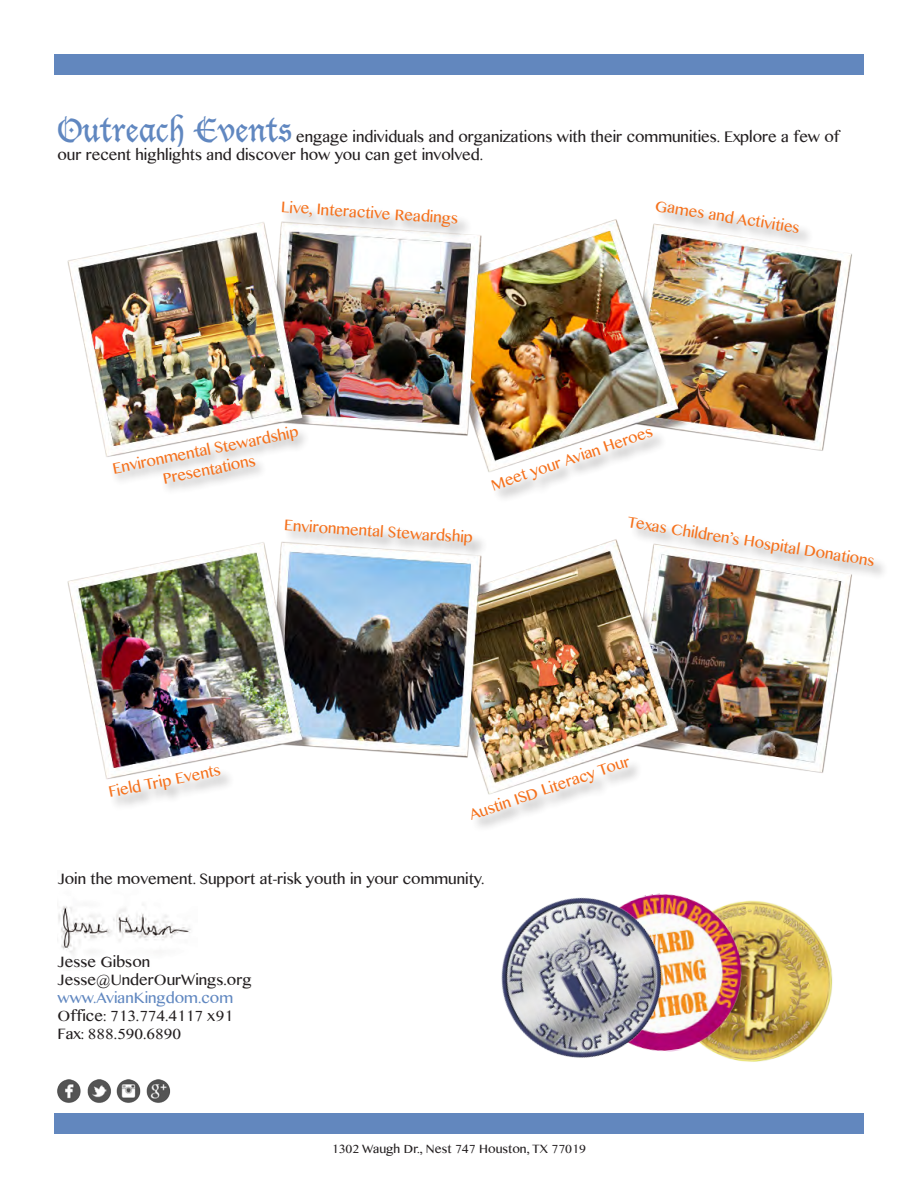
<style>
.page{position:relative;width:918px;height:1188px;background:#fff}
.page>*{position:absolute;margin:0;border:0;box-sizing:border-box;transform-origin:0 0}
.t1{font:32.1px "Lucida Blackletter";color:#6087c0}
.t2{font:15.3px/19.8px "Malayalam MN";color:#f5711c;text-align:center}
.t3{font:15.3px/18px "Malayalam MN";color:#231f20}
.t4{font:15px/18px "Malayalam MN";color:#231f20}
.t5{font:15px "Malayalam MN";color:#6087c0}
.t6{font:12px "Malayalam MN";color:#231f20}
</style>
<div class="page">
<img style="left:67px;top:219px;width:785px;height:253px">
<div style="left:54px;top:54px;width:810px;height:20px;background:#6287be"></div>
<div style="left:54px;top:1114px;width:810px;height:20px;background:#6287be"></div>
<img style="left:67px;top:539px;width:784px;height:240px">
<img style="left:57px;top:1079px;width:24px;height:24px">
<img style="left:87px;top:1079px;width:24px;height:24px">
<img style="left:116px;top:1079px;width:25px;height:24px">
<img style="left:146px;top:1079px;width:25px;height:24px">
<div style="left:492px;top:429px;width:176px;height:76px;background:#231f20;opacity:.46"></div>
<div style="left:109px;top:767px;width:127px;height:45px;background:#231f20;opacity:.46"></div>
<div style="left:285px;top:520px;width:203px;height:41px;background:#231f20;opacity:.46"></div>
<div style="left:472px;top:759px;width:171px;height:75px;background:#231f20;opacity:.46"></div>
<div style="left:630px;top:517px;width:259px;height:64px;background:#231f20;opacity:.46"></div>
<div style="left:656px;top:201px;width:158px;height:47px;background:#231f20;opacity:.46"></div>
<div style="left:282px;top:201px;width:190px;height:41px;background:#231f20;opacity:.46"></div>
<div style="left:110px;top:426px;width:200px;height:71px;background:#231f20;opacity:.46"></div>
<img style="left:753px;top:900px;width:80px;height:162px">
<img style="left:696px;top:900px;width:57px;height:162px">
<img style="left:501px;top:893px;width:195px;height:165px">
<img style="left:58px;top:904px;width:133px;height:51px">
<h1 class="t1" style="left:58px;top:112px;width:236px">Outreach Events</h1>
<p class="t3" style="left:58px;top:129px;width:784px;text-indent:238px">engage individuals and organizations with their communities. Explore a few of our recent highlights and discover how you can get involved.</p>
<p class="t2" style="left:282px;top:197px;width:179px;rotate:4deg">Live, Interactive Readings</p>
<p class="t2" style="left:657px;top:196px;width:148px;rotate:9deg">Games and Activities</p>
<p class="t2" style="left:111px;top:459px;width:191px;rotate:-11deg">Environmental Stewardship<br>Presentations</p>
<p class="t2" style="left:285px;top:516px;width:191px;rotate:4deg">Environmental Stewardship</p>
<p class="t2" style="left:489px;top:477px;width:171px;rotate:-19deg">Meet your Avian Heroes</p>
<p class="t2" style="left:629px;top:513px;width:251px;rotate:9deg">Texas Children’s Hospital Donations</p>
<p class="t2" style="left:107px;top:783px;width:115px;rotate:-11deg">Field Trip Events</p>
<p class="t2" style="left:467px;top:806px;width:170px;rotate:-19deg">Austin ISD Literacy Tour</p>
<p class="t4" style="left:58px;top:871px;width:428px">Join the movement. Support at-risk youth in your community.</p>
<p class="t4" style="left:58px;top:954px;width:196px">Jesse Gibson<br>Jesse@UnderOurWings.org</p>
<p class="t5" style="left:58px;top:988px;width:177px">www.AvianKingdom.com</p>
<p class="t4" style="left:58px;top:1008px;width:177px">Office: 713.774.4117 x91<br>Fax: 888.590.6890</p>
<p class="t6" style="left:332px;top:1141px;width:256px">1302 Waugh Dr., Nest 747 Houston, TX 77019</p>
</div>
